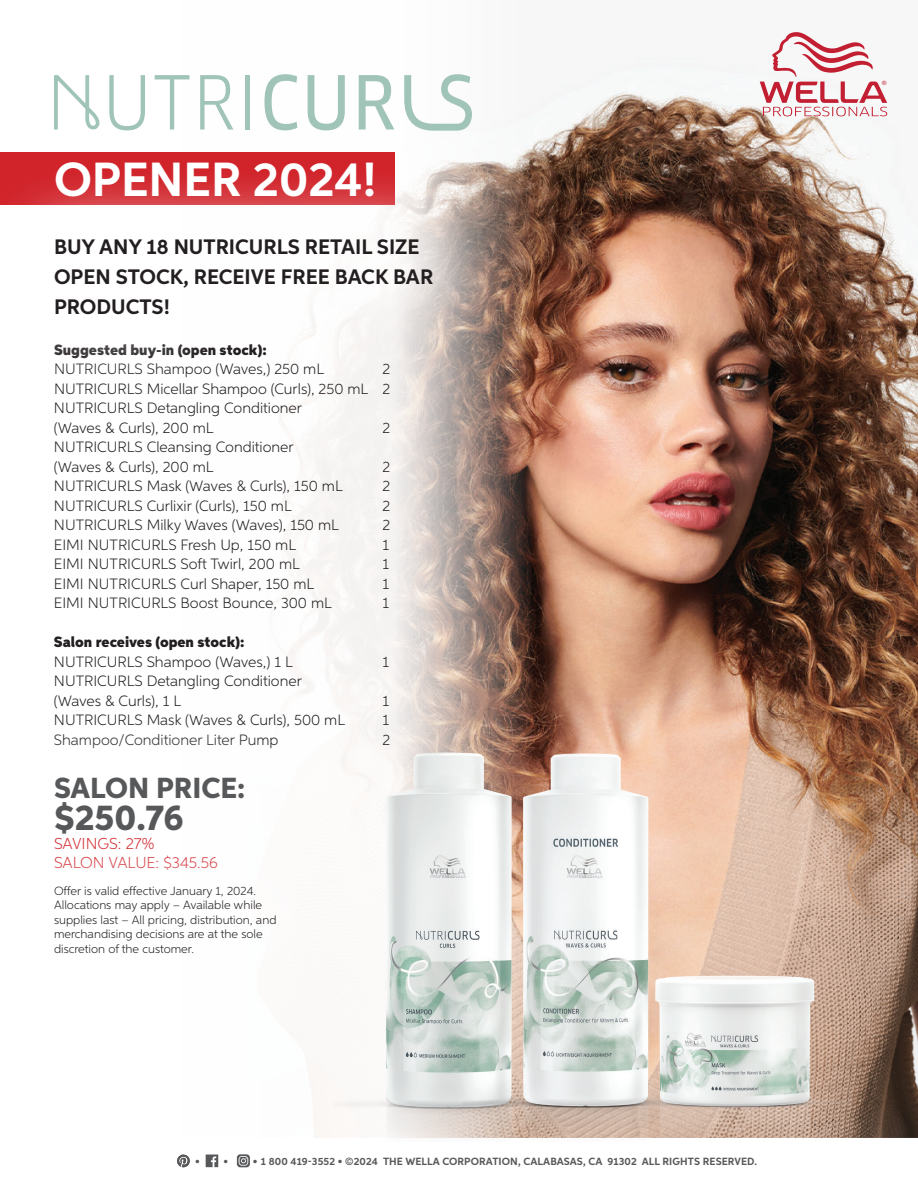
<style>
.page{position:relative;width:918px;height:1188px;background:#fff}
.page>*{position:absolute;margin:0;border:0;box-sizing:border-box;transform-origin:0 0}
.t1{font:700 48px "Aspira";color:#fff}
.t2{font:800 36px "Aspira";color:#57585a}
.t3{font:800 29.1px "Aspira";color:#57585a}
.t4{font:700 21px/30px "Aspira";color:#231f20}
.t5{font:300 15.9px/19px "Aspira";color:#d1232a}
.t6{font:300 15px/19.5px "Aspira";color:#231f20}
.t7{font:900 15px "Aspira";color:#231f20}
.t8{font:300 12px/14.4px "Aspira";color:#231f20}
.t9{font:700 10.5px "Aspira";letter-spacing:.01em;color:#57585a}
.t10{font:5.85px "Arial";color:#c31f32}
</style>
<div class="page">
<img style="left:569px;top:58px;width:349px;height:1079px">
<svg style="left:123px;top:75px;width:446px;height:1063px"></svg>
<svg style="left:109px;top:75px;width:36px;height:55px"></svg>
<svg style="left:155px;top:75px;width:35px;height:55px"></svg>
<svg style="left:200px;top:75px;width:33px;height:55px"></svg>
<hr style="left:246px;top:75px;width:4px;height:55px;background:#a1c4b9">
<svg style="left:264px;top:74px;width:33px;height:56px"></svg>
<svg style="left:308px;top:75px;width:37px;height:55px"></svg>
<svg style="left:359px;top:75px;width:35px;height:55px"></svg>
<svg style="left:404px;top:74px;width:68px;height:57px"></svg>
<svg style="left:54px;top:75px;width:46px;height:55px"></svg>
<img style="left:334px;top:744px;width:233px;height:394px">
<img style="left:464px;top:746px;width:233px;height:392px">
<img style="left:620px;top:946px;width:233px;height:192px">
<svg style="left:177px;top:1154px;width:13px;height:13px"></svg>
<svg style="left:206px;top:1155px;width:12px;height:12px"></svg>
<svg style="left:237px;top:1154px;width:13px;height:13px"></svg>
<div style="left:0;top:230px;width:504px;height:631px;background:#fff;opacity:.1"></div>
<div style="left:0;top:712px;width:308px;height:221px;background:#fff"></div>
<div style="left:0;top:822px;width:339px;height:196px;background:#fff"></div>
<div style="left:0;top:152px;width:394px;height:53px;background:#d1232a"></div>
<div style="left:0;top:165px;width:504px;height:222px;background:#fff;opacity:.75"></div>
<svg style="left:760px;top:32px;width:127px;height:84px"></svg>
<h1 class="t1" style="left:54px;top:150px;width:324px">OPENER 2024!</h1>
<h3 class="t4" style="left:54px;top:232px;width:381px">BUY ANY 18 NUTRICURLS RETAIL SIZE<br>OPEN STOCK, RECEIVE FREE BACK BAR<br>PRODUCTS!</h3>
<p class="t7" style="left:54px;top:341px;width:214px">Suggested buy-in (open stock):</p>
<p class="t6" style="left:54px;top:359px;width:272px">NUTRICURLS Shampoo (Waves,) 250 mL</p>
<p class="t6" style="left:54px;top:359px;width:338px;text-indent:329px">2<br>NUTRICURLS Micellar Shampoo (Curls), 250 mL 2<br>NUTRICURLS Detangling Conditioner<br>(Waves &amp; Curls), 200 mL</p>
<p class="t6" style="left:382px;top:418px;width:9px">2</p>
<p class="t6" style="left:54px;top:437px;width:241px">NUTRICURLS Cleansing Conditioner (Waves &amp; Curls), 200 mL</p>
<p class="t6" style="left:382px;top:457px;width:9px">2</p>
<p class="t6" style="left:54px;top:476px;width:290px">NUTRICURLS Mask (Waves &amp; Curls), 150 mL</p>
<p class="t6" style="left:382px;top:476px;width:9px">2</p>
<p class="t6" style="left:54px;top:496px;width:239px">NUTRICURLS Curlixir (Curls), 150 mL</p>
<p class="t6" style="left:382px;top:496px;width:9px">2</p>
<p class="t6" style="left:54px;top:515px;width:286px">NUTRICURLS Milky Waves (Waves), 150 mL</p>
<p class="t6" style="left:382px;top:515px;width:9px">2</p>
<p class="t6" style="left:54px;top:535px;width:244px">EIMI NUTRICURLS Fresh Up, 150 mL</p>
<p class="t6" style="left:382px;top:535px;width:8px">1</p>
<p class="t6" style="left:54px;top:554px;width:247px">EIMI NUTRICURLS Soft Twirl, 200 mL</p>
<p class="t6" style="left:382px;top:554px;width:8px">1</p>
<p class="t6" style="left:54px;top:574px;width:262px">EIMI NUTRICURLS Curl Shaper, 150 mL</p>
<p class="t6" style="left:382px;top:574px;width:8px">1</p>
<p class="t6" style="left:54px;top:593px;width:279px">EIMI NUTRICURLS Boost Bounce, 300 mL</p>
<p class="t6" style="left:382px;top:593px;width:8px">1</p>
<p class="t7" style="left:54px;top:633px;width:192px">Salon receives (open stock):</p>
<p class="t6" style="left:54px;top:652px;width:240px">NUTRICURLS Shampoo (Waves,) 1 L</p>
<p class="t6" style="left:382px;top:652px;width:8px">1</p>
<p class="t6" style="left:54px;top:671px;width:249px">NUTRICURLS Detangling Conditioner (Waves &amp; Curls), 1 L</p>
<p class="t6" style="left:382px;top:691px;width:8px">1</p>
<p class="t6" style="left:54px;top:710px;width:293px">NUTRICURLS Mask (Waves &amp; Curls), 500 mL</p>
<p class="t6" style="left:382px;top:710px;width:8px">1</p>
<p class="t6" style="left:54px;top:730px;width:226px">Shampoo/Conditioner Liter Pump</p>
<p class="t6" style="left:382px;top:730px;width:9px">2</p>
<h3 class="t3" style="left:54px;top:770px;width:193px">SALON PRICE:</h3>
<h2 class="t2" style="left:54px;top:795px;width:131px">$250.76</h2>
<p class="t5" style="left:54px;top:833px;width:165px">SAVINGS: 27%<br>SALON VALUE: $345.56</p>
<p class="t8" style="left:54px;top:883px;width:224px">Offer is valid effective January 1, 2024.<br>Allocations may apply – Available while supplies last – All pricing, distribution, and merchandising decisions are at the sole discretion of the customer.</p>
<p class="t9" style="left:195px;top:1155px;width:35px">• •</p>
<p class="t9" style="left:253px;top:1155px;width:506px">• 1 800 419-3552 • ©2024 THE WELLA CORPORATION, CALABASAS, CA 91302 ALL RIGHTS RESERVED.</p>
<p class="t10" style="left:882px;top:79px;width:6px">®</p>
</div>
